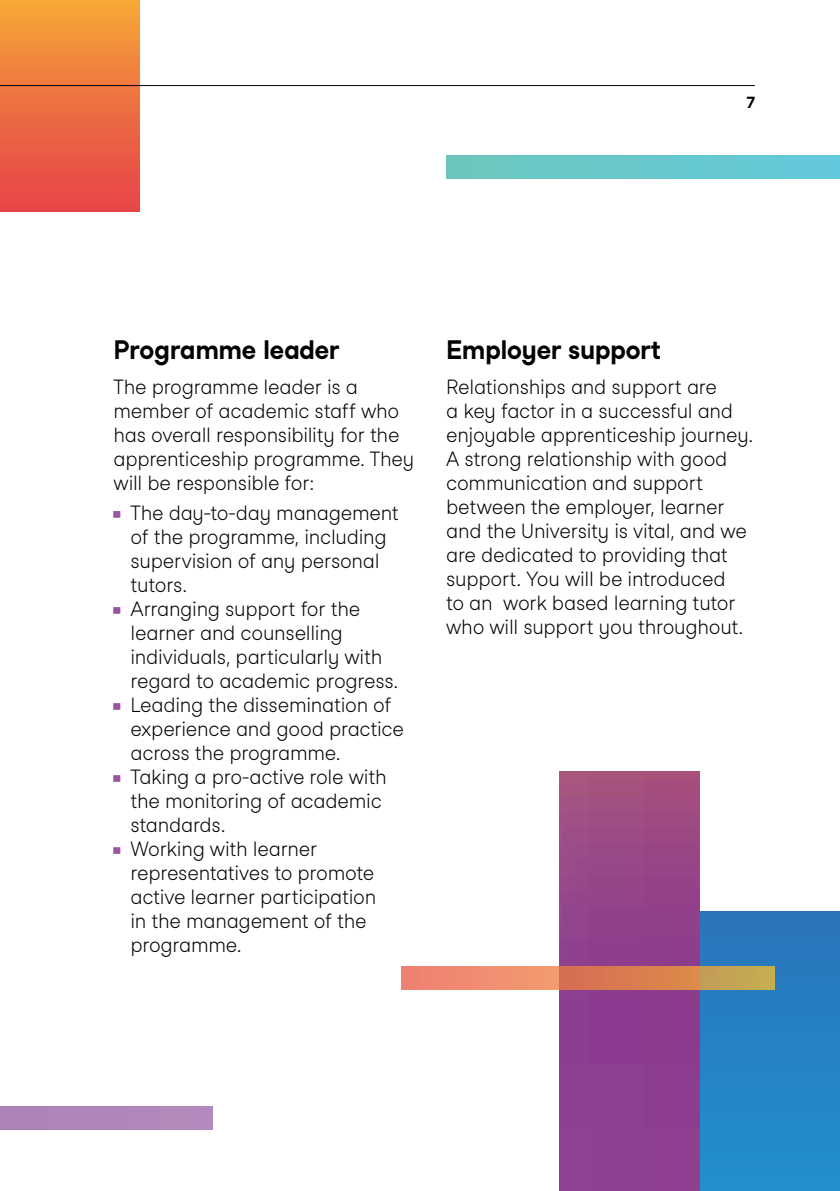
<style>
.page{position:relative;width:840px;height:1191px;background:#fff}
.page>*{position:absolute;margin:0;border:0;box-sizing:border-box;transform-origin:0 0}
.t1{font:700 26px "Studio Feixen Sans";letter-spacing:-.02em;color:#020203}
.t2{font:300 20px/24px "Studio Feixen Sans";letter-spacing:-.015em;color:#020203}
.t3{font:700 16px "Studio Feixen Sans";color:#000}
.s1{font-family:"Helvetica Now Text";color:#99569e}
</style>
<div class="page">
<div style="left:699px;top:911px;width:140px;height:280px;background:linear-gradient(to bottom,#2d74b8,#2090ce)"></div>
<div style="left:559px;top:771px;width:140px;height:420px;background:linear-gradient(to bottom,#9f4b82,#873a94)"></div>
<div style="left:0;top:0;width:140px;height:212px;background:linear-gradient(to bottom,#f5a537,#e7404a)"></div>
<div style="left:0;top:1106px;width:212px;height:23px;background:#af86ba"></div>
<svg style="left:401px;top:967px;width:372px;height:22px;background:#de8b5e"></svg>
<div style="left:446px;top:156px;width:393px;height:23px;background:linear-gradient(to right,#6dc6bc,#62c8db)"></div>
<hr style="left:0;top:85px;width:754px;height:1px;background:#000">
<p class="t3" style="left:746px;top:93px;width:10px">7</p>
<h1 class="t1" style="left:113px;top:334px;width:227px">Programme leader</h1>
<p class="t2" style="left:113px;top:375px;width:302px">The programme leader is a member of academic staff who has overall responsibility for the apprenticeship programme. They will be responsible for:</p>
<p class="t2" style="left:113px;top:501px;width:287px"><span class="s1">∙</span> The day-to-day management</p>
<p class="t2" style="left:130px;top:525px;width:257px">of the programme, including</p>
<p class="t2" style="left:130px;top:549px;width:250px">supervision of any personal</p>
<p class="t2" style="left:130px;top:573px;width:58px">tutors.</p>
<p class="t2" style="left:113px;top:597px;width:248px"><span class="s1">∙</span> Arranging support for the</p>
<p class="t2" style="left:130px;top:621px;width:214px">learner and counselling</p>
<p class="t2" style="left:130px;top:645px;width:253px">individuals, particularly with</p>
<p class="t2" style="left:130px;top:669px;width:269px">regard to academic progress.</p>
<p class="t2" style="left:113px;top:693px;width:279px"><span class="s1">∙</span> Leading the dissemination of</p>
<p class="t2" style="left:130px;top:717px;width:275px">experience and good practice</p>
<p class="t2" style="left:130px;top:741px;width:212px">across the programme.</p>
<p class="t2" style="left:113px;top:765px;width:274px"><span class="s1">∙</span> Taking a pro-active role with</p>
<p class="t2" style="left:130px;top:789px;width:252px">the monitoring of academic</p>
<p class="t2" style="left:130px;top:813px;width:96px">standards.</p>
<p class="t2" style="left:113px;top:837px;width:205px"><span class="s1">∙</span> Working with learner</p>
<p class="t2" style="left:130px;top:861px;width:245px">representatives to promote</p>
<p class="t2" style="left:130px;top:885px;width:247px">active learner participation</p>
<p class="t2" style="left:130px;top:909px;width:237px">in the management of the</p>
<p class="t2" style="left:130px;top:933px;width:113px">programme.</p>
<h1 class="t1" style="left:446px;top:334px;width:216px">Employer support</h1>
<p class="t2" style="left:446px;top:375px;width:308px">Relationships and support are<br>a key factor in a successful and enjoyable apprenticeship journey.<br>A strong relationship with good communication and support between the employer, learner and the University is vital, and we are dedicated to providing that support. You will be introduced<br>to an work based learning tutor who will support you throughout.</p>
</div>
